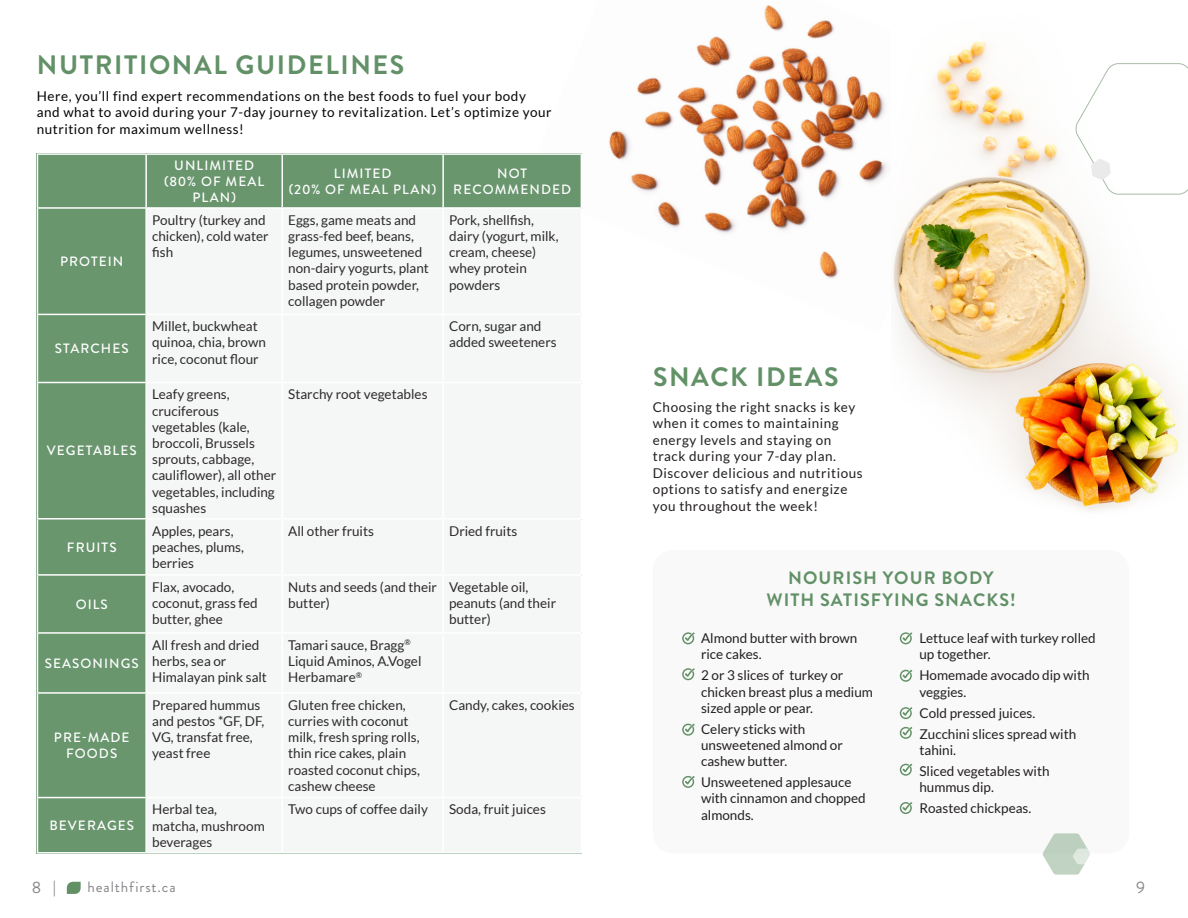
<style>
.page{position:relative;width:1188px;height:918px;background:#fff}
.page>*{position:absolute;margin:0;border:0;box-sizing:border-box;transform-origin:0 0}
.t1{font:700 26.7px "Brandon Grotesque";letter-spacing:.06em;color:#629167}
.t2{font:700 18px/21.6px "Brandon Grotesque";letter-spacing:.06em;color:#629167;text-align:center}
.t3{font:16.5px "Brandon Grotesque";color:#86858b}
.t4{font:15px "Brandon Grotesque";letter-spacing:.06em;color:#85858a}
.t5{font:13.5px/16.2px "Lato";color:#231f20}
.t6{font:13.5px/16.5px "Lato";letter-spacing:.04em;color:#231f20}
.t7{font:13.5px/16.2px "Lato";letter-spacing:.04em;color:#040503}
.t8{font:500 13.5px/16.2px "Brandon Grotesque";letter-spacing:.08em;color:#fff;text-align:center}
.s1{font-weight:900;font-size:15px;color:#85858a}
</style>
<div class="page">
<svg style="left:67px;top:882px;width:14px;height:12px"></svg>
<img style="left:609px;top:5px;width:279px;height:274px">
<img style="left:893px;top:41px;width:289px;height:470px">
<div style="left:38px;top:155px;width:543px;height:52px;background:#6a966e"></div>
<div style="left:38px;top:209px;width:107px;height:643px;background:#6a966e"></div>
<hr style="left:145px;top:155px;width:2px;height:52px;background:#fff">
<hr style="left:282px;top:155px;width:1px;height:52px;background:#fff">
<hr style="left:442px;top:155px;width:2px;height:52px;background:#fff">
<hr style="left:37px;top:314px;width:109px;height:1px;background:#fff">
<hr style="left:37px;top:382px;width:109px;height:1px;background:#fff">
<hr style="left:37px;top:518px;width:109px;height:2px;background:#fff">
<hr style="left:37px;top:574px;width:109px;height:2px;background:#fff">
<hr style="left:37px;top:632px;width:109px;height:2px;background:#fff">
<hr style="left:37px;top:692px;width:109px;height:2px;background:#fff">
<hr style="left:37px;top:797px;width:109px;height:1px;background:#fff">
<svg style="left:1075px;top:63px;width:113px;height:131px"></svg>
<div style="left:653px;top:550px;width:476px;height:304px;background:#f9f9f9;border-radius:20px"></div>
<svg style="left:682px;top:632px;width:13px;height:12px"></svg>
<svg style="left:900px;top:632px;width:13px;height:12px"></svg>
<svg style="left:682px;top:668px;width:13px;height:12px"></svg>
<svg style="left:900px;top:670px;width:13px;height:12px"></svg>
<svg style="left:682px;top:724px;width:13px;height:12px"></svg>
<svg style="left:900px;top:707px;width:13px;height:12px"></svg>
<svg style="left:682px;top:776px;width:13px;height:12px"></svg>
<svg style="left:900px;top:727px;width:13px;height:12px"></svg>
<svg style="left:900px;top:764px;width:13px;height:12px"></svg>
<svg style="left:900px;top:802px;width:13px;height:12px"></svg>
<svg style="left:1043px;top:833px;width:47px;height:42px"></svg>
<p class="t1" style="left:37px;top:46px;width:369px">NUTRITIONAL GUIDELINES</p>
<p class="t7" style="left:37px;top:88px;width:516px">Here, you’ll find expert recommendations on the best foods to fuel your body and what to avoid during your 7-day journey to revitalization. Let’s optimize your nutrition for maximum wellness!</p>
<p class="t8" style="left:60px;top:253px;width:65px">PROTEIN</p>
<p class="t8" style="left:55px;top:341px;width:75px">STARCHES</p>
<p class="t8" style="left:47px;top:443px;width:91px">VEGETABLES</p>
<p class="t8" style="left:67px;top:539px;width:51px">FRUITS</p>
<p class="t8" style="left:76px;top:596px;width:34px">OILS</p>
<p class="t8" style="left:45px;top:655px;width:96px">SEASONINGS</p>
<p class="t8" style="left:54px;top:729px;width:77px">PRE-MADE<br>FOODS</p>
<p class="t8" style="left:49px;top:817px;width:86px">BEVERAGES</p>
<p class="t8" style="left:164px;top:157px;width:102px">UNLIMITED (80% OF MEAL<br>PLAN)</p>
<p class="t8" style="left:289px;top:165px;width:149px">LIMITED<br>(20% OF MEAL PLAN)</p>
<p class="t8" style="left:453px;top:165px;width:119px">NOT<br>RECOMMENDED</p>
<p class="t5" style="left:152px;top:212px;width:118px">Poultry (turkey and chicken), cold water fish</p>
<p class="t5" style="left:288px;top:212px;width:142px">Eggs, game meats and grass-fed beef, beans, legumes, unsweetened non-dairy yogurts, plant based protein powder, collagen powder</p>
<p class="t5" style="left:449px;top:212px;width:111px">Pork, shellfish, dairy (yogurt, milk, cream, cheese) whey protein powders</p>
<p class="t5" style="left:152px;top:318px;width:115px">Millet, buckwheat quinoa, chia, brown rice, coconut flour</p>
<p class="t5" style="left:449px;top:318px;width:109px">Corn, sugar and added sweeteners</p>
<p class="t5" style="left:152px;top:386px;width:126px">Leafy greens, cruciferous vegetables (kale, broccoli, Brussels sprouts, cabbage, cauliflower), all other vegetables, including squashes</p>
<p class="t5" style="left:288px;top:386px;width:141px">Starchy root vegetables</p>
<p class="t5" style="left:152px;top:523px;width:93px">Apples, pears, peaches, plums, berries</p>
<p class="t5" style="left:288px;top:523px;width:87px">All other fruits</p>
<p class="t5" style="left:449px;top:523px;width:70px">Dried fruits</p>
<p class="t5" style="left:152px;top:579px;width:107px">Flax, avocado, coconut, grass fed butter, ghee</p>
<p class="t5" style="left:288px;top:579px;width:150px">Nuts and seeds (and their butter)</p>
<p class="t5" style="left:449px;top:579px;width:108px">Vegetable oil, peanuts (and their butter)</p>
<p class="t5" style="left:152px;top:637px;width:116px">All fresh and dried herbs, sea or<br>Himalayan pink salt</p>
<p class="t5" style="left:288px;top:637px;width:135px">Tamari sauce, Bragg<sup>®<br></sup>Liquid Aminos, A.Vogel<br>Herbamare<sup>®</sup></p>
<p class="t5" style="left:152px;top:697px;width:114px">Prepared hummus and pestos *GF, DF,<br>VG, transfat free, yeast free</p>
<p class="t5" style="left:288px;top:697px;width:133px">Gluten free chicken, curries with coconut milk, fresh spring rolls, thin rice cakes, plain roasted coconut chips, cashew cheese</p>
<p class="t5" style="left:449px;top:697px;width:127px">Candy, cakes, cookies</p>
<p class="t5" style="left:152px;top:801px;width:114px">Herbal tea, matcha, mushroom beverages</p>
<p class="t5" style="left:288px;top:801px;width:141px">Two cups of coffee daily</p>
<p class="t5" style="left:449px;top:801px;width:98px">Soda, fruit juices</p>
<p class="t1" style="left:653px;top:359px;width:187px">SNACK IDEAS</p>
<p class="t6" style="left:653px;top:398px;width:211px">Choosing the right snacks is key when it comes to maintaining energy levels and staying on track during your 7-day plan.<br>Discover delicious and nutritious options to satisfy and energize you throughout the week!</p>
<p class="t2" style="left:766px;top:567px;width:251px">NOURISH YOUR BODY<br>WITH SATISFYING SNACKS!</p>
<p class="t5" style="left:701px;top:630px;width:158px">Almond butter with brown rice cakes.</p>
<p class="t5" style="left:701px;top:667px;width:173px">2 or 3 slices of turkey or chicken breast plus a medium sized apple or pear.</p>
<p class="t5" style="left:701px;top:721px;width:143px">Celery sticks with unsweetened almond or cashew butter.</p>
<p class="t5" style="left:701px;top:774px;width:166px">Unsweetened applesauce with cinnamon and chopped almonds.</p>
<p class="t5" style="left:919px;top:630px;width:178px">Lettuce leaf with turkey rolled up together.</p>
<p class="t5" style="left:919px;top:667px;width:172px">Homemade avocado dip with veggies.</p>
<p class="t5" style="left:919px;top:702px;width:158px;line-height:21px">Cold pressed juices.<br>Zucchini slices spread with</p>
<p class="t5" style="left:919px;top:739px;width:132px;line-height:21px">tahini.<br>Sliced vegetables with</p>
<p class="t5" style="left:919px;top:777px;width:113px;line-height:21px">hummus dip.<br>Roasted chickpeas.</p>
<p class="t3" style="left:32px;top:876px;width:25px">8 <span class="s1">|</span></p>
<p class="t4" style="left:88px;top:877px;width:90px">healthfirst.ca</p>
<p class="t3" style="left:1136px;top:876px;width:10px">9</p>
</div>
